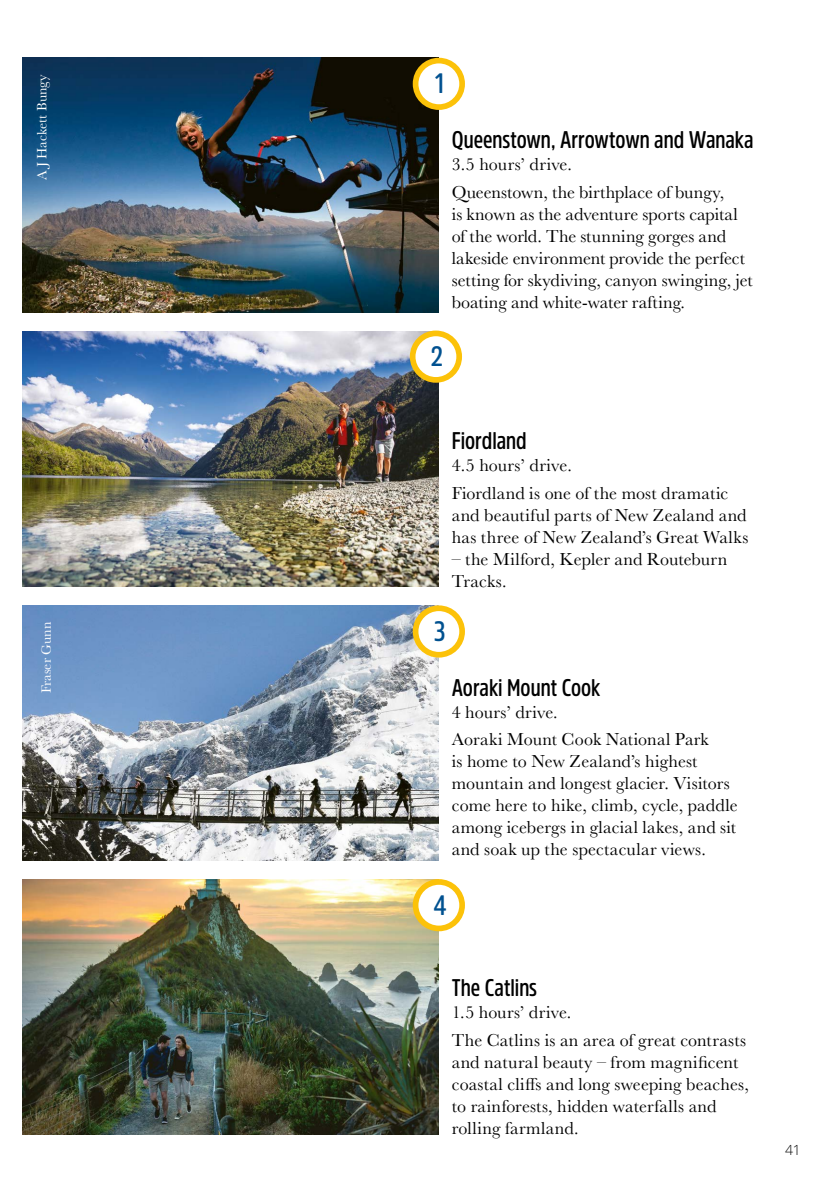
<style>
.page{position:relative;width:840px;height:1191px;background:#fff}
.page>*{position:absolute;margin:0;border:0;box-sizing:border-box;transform-origin:0 0}
.t1{font:600 28px "Amsi Pro Cond";color:#005190}
.t2{font:600 24px "Amsi Pro Cond";color:#000}
.t3{font:18px/22px "Baskerville";letter-spacing:.01em;color:#000}
.t4{font:14px "Baskerville";color:#fff}
.t5{font:300 14px "Open Sans";color:#000}
</style>
<div class="page">
<img style="left:23px;top:58px;width:415px;height:255px">
<img style="left:23px;top:332px;width:415px;height:255px">
<img style="left:23px;top:605px;width:415px;height:255px">
<img style="left:23px;top:879px;width:415px;height:255px">
<div style="left:412px;top:333px;width:47px;height:47px;background:#fff;border-radius:50%"></div>
<div style="left:409px;top:330px;width:53px;height:53px;border:6px solid #fcc209;border-radius:50%"></div>
<div style="left:415px;top:61px;width:47px;height:46px;background:#fff;border-radius:50%"></div>
<div style="left:412px;top:58px;width:52px;height:52px;border:6px solid #fcc209;border-radius:50%"></div>
<div style="left:415px;top:608px;width:47px;height:47px;background:#fff;border-radius:50%"></div>
<div style="left:412px;top:605px;width:52px;height:52px;border:6px solid #fcc209;border-radius:50%"></div>
<div style="left:415px;top:882px;width:47px;height:46px;background:#fff;border-radius:50%"></div>
<div style="left:412px;top:879px;width:52px;height:52px;border:6px solid #fcc209;border-radius:50%"></div>
<p class="t4" style="left:33px;top:180px;width:108px;rotate:-90deg">A J Hackett Bungy</p>
<p class="t4" style="left:37px;top:693px;width:72px;rotate:-90deg">Fraser Gunn</p>
<h1 class="t1" style="left:434px;top:64px;width:11px">1</h1>
<h2 class="t2" style="left:451px;top:123px;width:303px">Queenstown, Arrowtown and Wanaka</h2>
<p class="t3" style="left:451px;top:151px;width:274px;line-height:27.6px">3.5 hours’ drive.<br>Queenstown, the birthplace of bungy,</p>
<p class="t3" style="left:451px;top:203px;width:302px">is known as the adventure sports capital of the world. The stunning gorges and lakeside environment provide the perfect setting for skydiving, canyon swinging, jet boating and white-water rafting.</p>
<h1 class="t1" style="left:430px;top:337px;width:14px">2</h1>
<h2 class="t2" style="left:451px;top:424px;width:76px">Fiordland</h2>
<p class="t3" style="left:451px;top:452px;width:278px;line-height:27.6px">4.5 hours’ drive.<br>Fiordland is one of the most dramatic</p>
<p class="t3" style="left:451px;top:504px;width:298px">and beautiful parts of New Zealand and has three of New Zealand’s Great Walks</p>
<p class="t3" style="left:451px;top:548px;width:277px">– the Milford, Kepler and Routeburn<br>Tracks.</p>
<h1 class="t1" style="left:434px;top:612px;width:13px">3</h1>
<h2 class="t2" style="left:451px;top:671px;width:150px">Aoraki Mount Cook</h2>
<p class="t3" style="left:451px;top:698px;width:258px;line-height:27.6px">4 hours’ drive.<br>Aoraki Mount Cook National Park</p>
<p class="t3" style="left:451px;top:751px;width:287px">is home to New Zealand’s highest mountain and longest glacier. Visitors come here to hike, climb, cycle, paddle among icebergs in glacial lakes, and sit and soak up the spectacular views.</p>
<h1 class="t1" style="left:433px;top:885px;width:14px">4</h1>
<h2 class="t2" style="left:451px;top:971px;width:87px">The Catlins</h2>
<p class="t3" style="left:451px;top:999px;width:295px;line-height:27.6px">1.5 hours’ drive.<br>The Catlins is an area of great contrasts</p>
<p class="t3" style="left:451px;top:1051px;width:298px">and natural beauty – from magnificent coastal cliffs and long sweeping beaches, to rainforests, hidden waterfalls and rolling farmland.</p>
<p class="t5" style="left:784px;top:1140px;width:17px">41</p>
</div>
